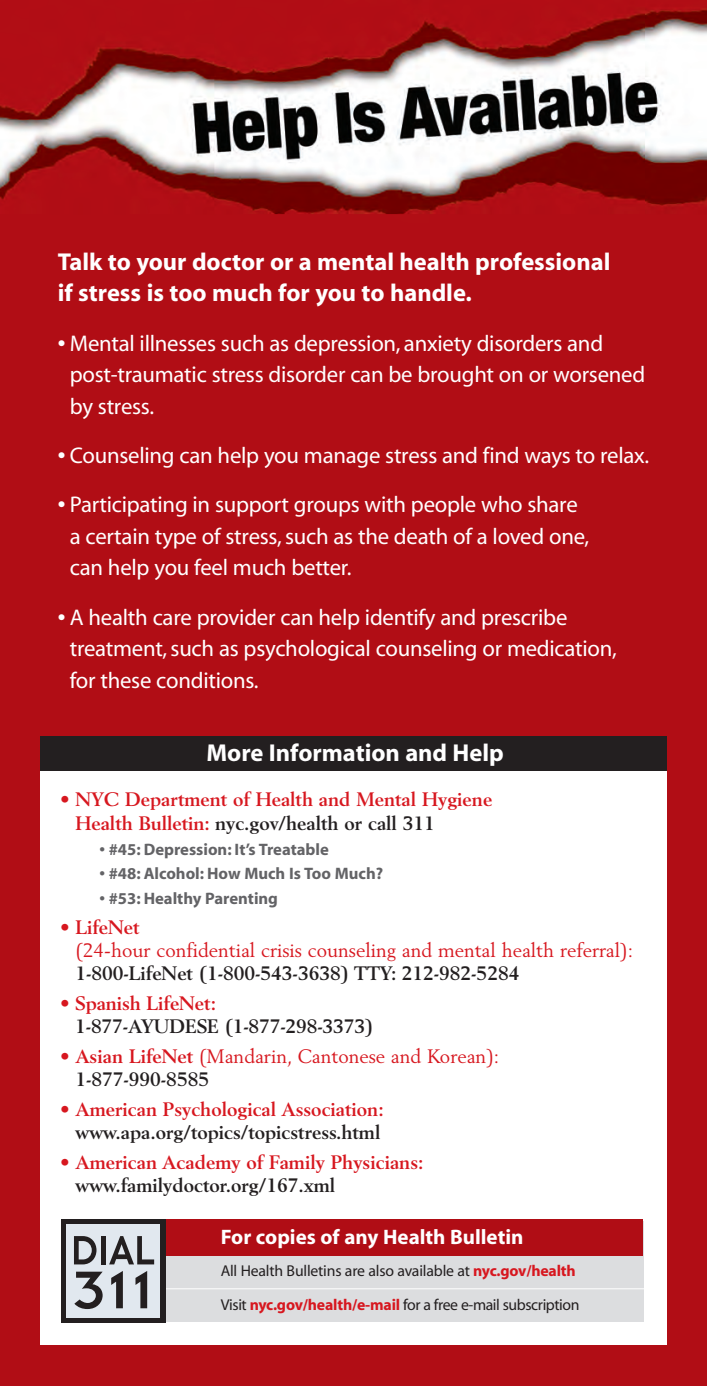
<style>
.page{position:relative;width:707px;height:1386px;background:#fff}
.page>*{position:absolute;margin:0;border:0;box-sizing:border-box;transform-origin:0 0}
.t1{font:700 24.5px/31.5px "Myriad";color:#fff}
.t2{font:22.75px/31.5px "Myriad";letter-spacing:-.01em;color:#fff}
.t3{font:700 21px "Myriad";color:#fff}
.t4{font:700 19.25px/24.5px "Berling";color:#d7171f}
.t5{font:700 19.25px "Berling";color:#231f20}
.t6{font:19.25px/22.8px "Berling";color:#d7171f}
.t7{font:700 16.62px "Myriad";color:#636366}
.t8{font:15.75px/33.4px "Myriad";letter-spacing:-.015em;color:#231f20}
.s1{font-weight:700}
.s2{color:#231f20}
.s3{font-weight:700;color:#231f20}
.s4{font-weight:700;color:#d7171f}
</style>
<div class="page">
<img style="left:0;top:0;width:706px;height:1386px">
<div style="left:40px;top:738px;width:625px;height:606px;background:#fff"></div>
<div style="left:40px;top:736px;width:625px;height:35px;background:#231f20"></div>
<div style="left:138px;top:1222px;width:505px;height:100px;background:#dcdddf"></div>
<div style="left:138px;top:1220px;width:504px;height:36px;background:#b00d15"></div>
<hr style="left:152px;top:1288px;width:491px;height:1px;background:#fff">
<div style="left:61px;top:1220px;width:104px;height:102px;background:#231f20"></div>
<div style="left:66px;top:1225px;width:93px;height:93px;background:#e1e8ef"></div>
<svg style="left:74px;top:1272px;width:29px;height:37px"></svg>
<svg style="left:111px;top:1271px;width:12px;height:37px"></svg>
<svg style="left:135px;top:1271px;width:12px;height:37px"></svg>
<svg style="left:74px;top:1236px;width:22px;height:28px"></svg>
<div style="left:101px;top:1236px;width:5px;height:28px;background:#231f20"></div>
<svg style="left:109px;top:1236px;width:45px;height:28px"></svg>
<p class="t1" style="left:58px;top:248px;width:553px">Talk to your doctor or a mental health professional if stress is too much for you to handle.</p>
<p class="t2" style="left:70px;top:329px;width:576px;text-indent:-12px"><span class="s1">•</span> Mental illnesses such as depression, anxiety disorders and post-traumatic stress disorder can be brought on or worsened by stress.</p>
<p class="t2" style="left:58px;top:442px;width:592px"><span class="s1">•</span> Counseling can help you manage stress and find ways to relax.</p>
<p class="t2" style="left:70px;top:491px;width:520px;text-indent:-12px"><span class="s1">•</span> Participating in support groups with people who share a certain type of stress, such as the death of a loved one, can help you feel much better.</p>
<p class="t2" style="left:70px;top:603px;width:548px;text-indent:-12px"><span class="s1">•</span> A health care provider can help identify and prescribe treatment, such as psychological counseling or medication, for these conditions.</p>
<p class="t1" style="left:206px;top:739px;width:298px">More Information and Help</p>
<p class="t4" style="left:75px;top:788px;width:418px;text-indent:-15px">• NYC Department of Health and Mental Hygiene<br>Health Bulletin: <span class="s2">nyc.gov/health or call 311</span></p>
<p class="t7" style="left:99px;top:843px;width:231px">• #45: Depression: It’s Treatable</p>
<p class="t7" style="left:99px;top:867px;width:285px">• #48: Alcohol: How Much Is Too Much?</p>
<p class="t7" style="left:99px;top:892px;width:180px">• #53: Healthy Parenting</p>
<p class="t4" style="left:60px;top:916px;width:81px">• LifeNet</p>
<p class="t6" style="left:75px;top:940px;width:558px">(24-hour confidential crisis counseling and mental health referral):</p>
<p class="t5" style="left:75px;top:965px;width:445px">1-800-LifeNet (1-800-543-3638) TTY: 212-982-5284</p>
<p class="t4" style="left:60px;top:992px;width:157px">• Spanish LifeNet:</p>
<p class="t5" style="left:75px;top:1018px;width:299px">1-877-AYUDESE (1-877-298-3373)</p>
<p class="t6" style="left:75px;top:1046px;width:425px;text-indent:-15px"><span class="s1">• Asian LifeNet</span> (Mandarin, Cantonese and Korean):<br><span class="s3">1-877-990-8585</span></p>
<p class="t4" style="left:60px;top:1098px;width:325px">• American Psychological Association:</p>
<p class="t5" style="left:75px;top:1124px;width:306px">www.apa.org/topics/topicstress.html</p>
<p class="t4" style="left:60px;top:1151px;width:364px">• American Academy of Family Physicians:</p>
<p class="t5" style="left:75px;top:1177px;width:261px">www.familydoctor.org/167.xml</p>
<p class="t3" style="left:220px;top:1229px;width:304px">For copies of any Health Bulletin</p>
<p class="t8" style="left:220px;top:1256px;width:360px">All Health Bulletins are also available at <span class="s4">nyc.gov/health<br></span>Visit <span class="s4">nyc.gov/health/e-mail</span> for a free e-mail subscription</p>
</div>
